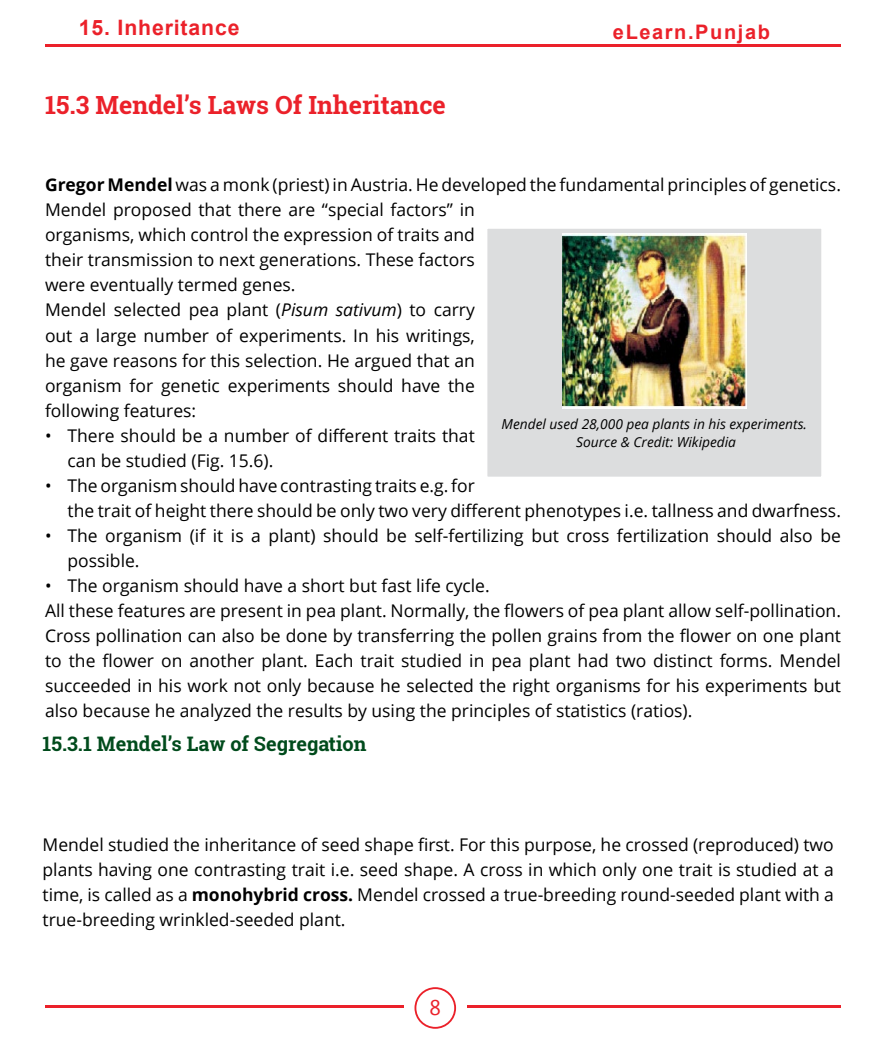
<style>
.page{position:relative;width:886px;height:1053px;background:#fff}
.page>*{position:absolute;margin:0;border:0;box-sizing:border-box;transform-origin:0 0}
.t1{font:700 25px "Roboto Slab";color:#eb212a}
.t2{font:700 21.25px "Arial";letter-spacing:.04em;color:#eb212a}
.t3{font:21.25px "Segoe UI";color:#eb212a}
.t4{font:700 20px "Roboto Slab";color:#004b1c}
.t5{font:700 20px "Arial";letter-spacing:.08em;color:#eb212a}
.t6{font:17.5px/25px "Open Sans";color:#000}
.t7{font:italic 13.75px/17.5px "Open Sans";color:#000;text-align:center}
.s1{font-weight:700}
.s2{font-style:italic}
</style>
<div class="page">
<hr style="left:45px;top:1005px;width:359px;height:2px;background:#eb212a">
<hr style="left:467px;top:1005px;width:374px;height:2px;background:#eb212a">
<svg style="left:414px;top:987px;width:42px;height:41px"></svg>
<div style="left:416px;top:988px;width:38px;height:38px;background:#fff;border-radius:50%"></div>
<hr style="left:45px;top:45px;width:796px;height:2px;background:#eb212a">
<div style="left:481px;top:222px;width:346px;height:261px;background:#dcddde"></div>
<img style="left:562px;top:234px;width:184px;height:175px">
<div style="left:475px;top:216px;width:359px;height:273px;border:12px solid #fff"></div>
<p class="t2" style="left:79px;top:12px;width:162px">15. Inheritance</p>
<p class="t5" style="left:613px;top:18px;width:159px">eLearn.Punjab</p>
<h1 class="t1" style="left:45px;top:88px;width:402px">15.3 Mendel’s Laws Of Inheritance</h1>
<p class="t6" style="left:45px;top:172px;width:797px"><span class="s1">Gregor Mendel</span> was a monk (priest) in Austria. He developed the fundamental principles of genetics.<br>Mendel proposed that there are “special factors” in<br>organisms, which control the expression of traits and<br>their transmission to next generations. These factors<br>were eventually termed genes.<br>Mendel selected pea plant (<span class="s2">Pisum sativum</span>) to carry<br>out a large number of experiments. In his writings,<br>he gave reasons for this selection. He argued that an<br>organism for genetic experiments should have the<br>following features:</p>
<p class="t6" style="left:68px;top:422px;width:409px;text-indent:-23px">• There should be a number of different traits that can be studied (Fig. 15.6).</p>
<p class="t6" style="left:68px;top:472px;width:775px;text-indent:-23px">• The organism should have contrasting traits e.g. for<br>the trait of height there should be only two very different phenotypes i.e. tallness and dwarfness.</p>
<p class="t6" style="left:68px;top:522px;width:775px;text-indent:-23px">• The organism (if it is a plant) should be self-fertilizing but cross fertilization should also be possible.</p>
<p class="t6" style="left:45px;top:572px;width:797px">• The organism should have a short but fast life cycle.<br>All these features are present in pea plant. Normally, the flowers of pea plant allow self-pollination.<br>Cross pollination can also be done by transferring the pollen grains from the flower on one plant to the flower on another plant. Each trait studied in pea plant had two distinct forms. Mendel succeeded in his work not only because he selected the right organisms for his experiments but also because he analyzed the results by using the principles of statistics (ratios).</p>
<p class="t7" style="left:502px;top:415px;width:307px">Mendel used 28,000 pea plants in his experiments.<br>Source &amp; Credit: Wikipedia</p>
<p class="t4" style="left:43px;top:729px;width:325px">15.3.1 Mendel’s Law of Segregation</p>
<p class="t6" style="left:43px;top:831px;width:793px;text-align:justify">Mendel studied the inheritance of seed shape first. For this purpose, he crossed (reproduced) two plants having one contrasting trait i.e. seed shape. A cross in which only one trait is studied at a time, is called as a <span class="s1">monohybrid cross.</span> Mendel crossed a true-breeding round-seeded plant with a true-breeding wrinkled-seeded plant.</p>
<p class="t3" style="left:429px;top:993px;width:13px">8</p>
</div>
